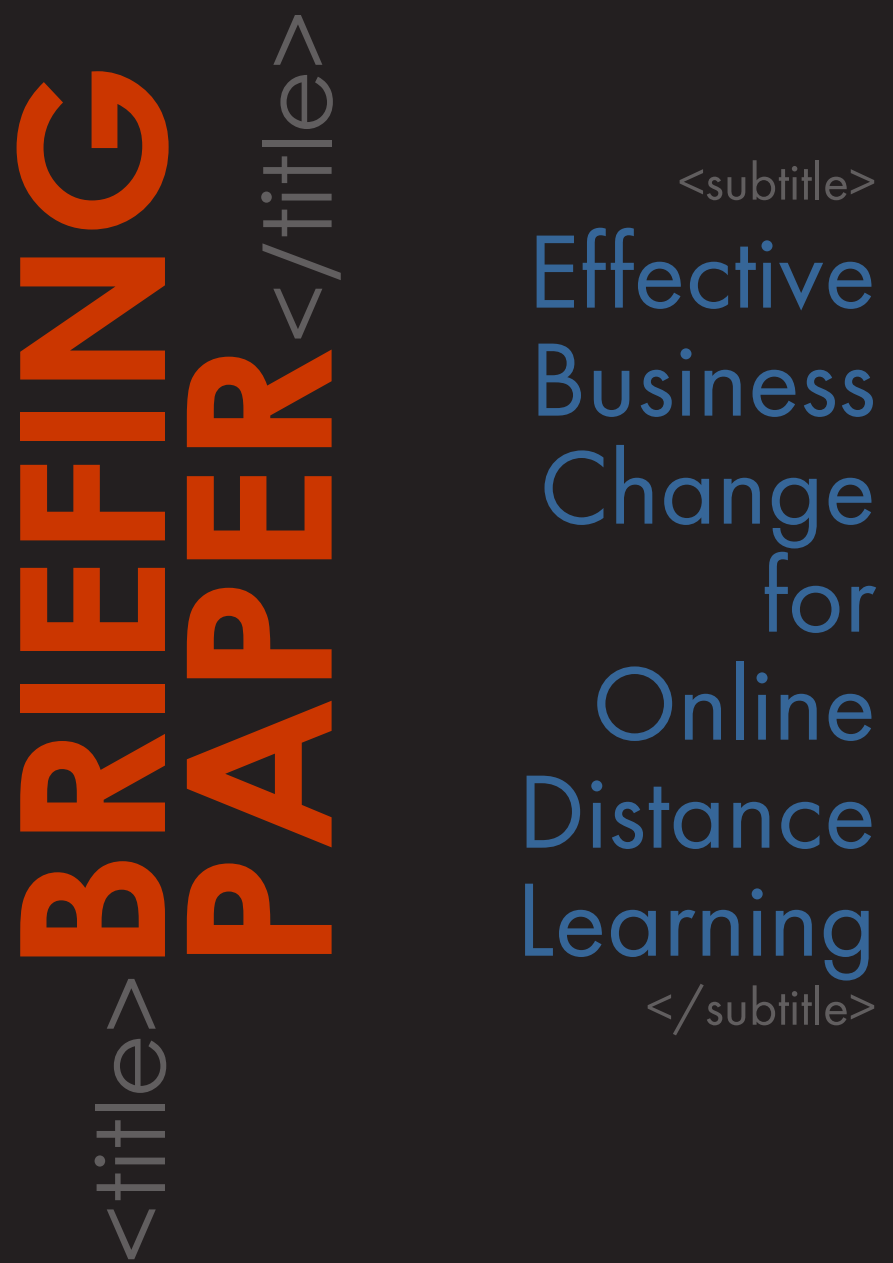
<style>
.page{position:relative;width:893px;height:1263px;background:#231f20}
.page>*{position:absolute;margin:0;border:0;box-sizing:border-box;transform-origin:0 0}
.Main_Heading{font:700 201.6px "Century Gothic";color:#cb3600;scale:1.05 1}
.Main_Heading-2{font:108px/108px "Futura PT";color:#366698;text-align:right}
.Main_Heading-3{font:93.9px "Century Gothic";color:#615e5f;scale:1.05 1}
.Main_Heading-4{font:54px "Futura PT";color:#615e5f}
.s1{font-weight:400;font-size:93.9px;color:#615e5f}
.s2{font-weight:700;font-size:201.6px;color:#cb3600}
</style>
<div class="page">
<p class="Main_Heading" style="left:-61px;top:1264px;width:1146px;rotate:-90deg"><span class="s1">&lt;title&gt;</span>BRIEFING</p>
<p class="Main_Heading-3" style="left:232px;top:971px;width:917px;rotate:-90deg"><span class="s2">PAPER</span>&lt;/title&gt;</p>
<p class="Main_Heading-4" style="left:678px;top:150px;width:200px">&lt;subtitle&gt;</p>
<p class="Main_Heading-2" style="left:516px;top:217px;width:362px">Effective<br>Business<br>Change for<br>Online<br>Distance<br>Learning</p>
<p class="Main_Heading-4" style="left:646px;top:975px;width:232px">&lt;/subtitle&gt;</p>
</div>
